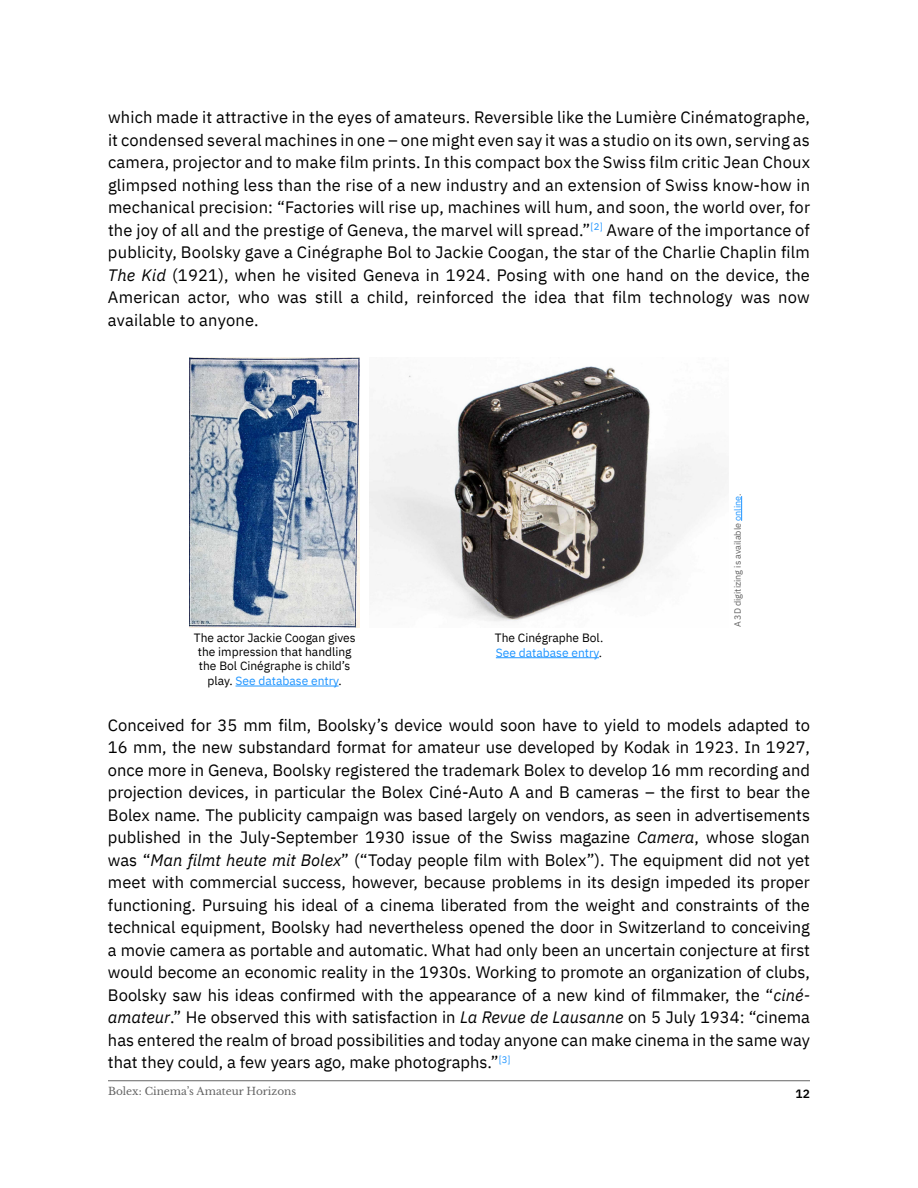
<style>
.page{position:relative;width:918px;height:1188px;background:#fff}
.page>*{position:absolute;margin:0;border:0;box-sizing:border-box;transform-origin:0 0}
.t1{font:16.5px/22.5px "IBM Plex Sans";letter-spacing:.01em;color:#000;text-align:right}
.t2{font:12px/14.4px "IBM Plex Sans";color:#000;text-align:center}
.t3{font:600 12px "IBM Plex Sans";color:#000}
.t4{font:10.5px "Libre Baskerville";color:#646464}
.t5{font:9.6px "IBM Plex Sans";color:#1f95ff}
.t6{font:9px "IBM Plex Sans";color:#646464}
.s1{font-style:italic}
.s2{color:#1f95ff}
.s3{font-size:16.5px;color:#000}
</style>
<div class="page">
<hr style="left:108px;top:1080px;width:702px;height:1px;background:#646464">
<img style="left:189px;top:358px;width:171px;height:269px">
<hr style="left:236px;top:686px;width:103px;height:1px;background:#1f95ff">
<img style="left:369px;top:366px;width:360px;height:256px">
<svg style="left:741px;top:496px;width:1px;height:25px"></svg>
<hr style="left:496px;top:657px;width:103px;height:1px;background:#1f95ff">
<p class="t1" style="left:108px;top:105px;width:704px">which made it attractive in the eyes of amateurs. Reversible like the Lumière Cinématographe, it condensed several machines in one – one might even say it was a studio on its own, serving as camera, projector and to make film prints. In this compact box the Swiss film critic Jean Choux glimpsed nothing less than the rise of a new industry and an extension of Swiss know-how in mechanical precision “: Factories will rise up, machines will hum, and soon, the world over, for Aware of the importance of</p>
<p class="t1" style="left:108px;top:217px;width:487px">the joy of all and the prestige of Geneva, the marvel will spread.”<sup>[</sup></p>
<p class="t1" style="left:108px;top:240px;width:704px">publicity, Boolsky gave a Cinégraphe Bol to Jackie Coogan, the star of the Charlie Chaplin film</p>
<p class="t1" style="left:108px;top:262px;width:704px"><span class="s1">The Kid</span> (1921 ,) when he visited Geneva in 1924. Posing with one hand on the device, the</p>
<p class="t1" style="left:778px;top:285px;width:33px">now</p>
<p class="t5" style="left:594px;top:219px;width:10px">] 2</p>
<p class="t1" style="left:108px;top:285px;width:152px;text-align:left">American<br>available to anyone.</p>
<p class="t1" style="left:238px;top:285px;width:33px">who</p>
<p class="t1" style="left:315px;top:285px;width:29px">still</p>
<p class="t1" style="left:367px;top:285px;width:43px">child,</p>
<p class="t1" style="left:416px;top:285px;width:79px">reinforced</p>
<p class="t1" style="left:502px;top:285px;width:26px">the</p>
<p class="t1" style="left:534px;top:285px;width:34px">idea</p>
<p class="t1" style="left:574px;top:285px;width:32px">that</p>
<p class="t1" style="left:612px;top:285px;width:30px">film</p>
<p class="t1" style="left:649px;top:285px;width:85px">technology</p>
<p class="t1" style="left:188px;top:285px;width:44px">actor,</p>
<p class="t1" style="left:278px;top:285px;width:31px">was</p>
<p class="t1" style="left:351px;top:285px;width:10px">a</p>
<p class="t1" style="left:741px;top:285px;width:31px">was</p>
<p class="t2" style="left:194px;top:629px;width:163px">The actor Jackie Coogan gives the impression that handling the Bol Cinégraphe is child s’ play. <span class="s2">See database entry</span>.</p>
<p class="t2" style="left:495px;top:630px;width:110px;text-align:left">The Cinégraphe Bol.<br><span class="s2">See database entry</span>.</p>
<p class="t6" style="left:731px;top:627px;width:135px;rotate:-90deg">A 3D digitizing is available <span class="s2">online</span>.</p>
<p class="t1" style="left:108px;top:712px;width:704px;text-align:justify">Conceived for 35 mm film, Boolsky s’ device would soon have to yield to models adapted to 16 mm, the new substandard format for amateur use developed by Kodak in 1923. In 1927, once more in Geneva, Boolsky registered the trademark Bolex to develop 16 mm recording and projection devices, in particular the Bolex Ciné-Auto A and B cameras – the first to bear the Bolex name. The publicity campaign was based largely on vendors, as seen in advertisements published in the July-September 1930 issue of the Swiss magazine <span class="s1">Camera</span>, whose slogan was “<span class="s1">Man filmt heute mit Bolex</span>” (“Today people film with Bolex”). The equipment did not yet meet with commercial success, however, because problems in its design impeded its proper functioning. Pursuing his ideal of a cinema liberated from the weight and constraints of the technical equipment, Boolsky had nevertheless opened the door in Switzerland to conceiving a movie camera as portable and automatic. What had only been an uncertain conjecture at first would become an economic reality in the 1930 .s Working to promote an organization of clubs,</p>
<p class="t1" style="left:108px;top:1005px;width:704px"><span class="s1">amateur</span>.” He observed this with satisfaction in <span class="s1">La Revue de Lausanne</span> on 5 July 1934: “cinema</p>
<p class="t1" style="left:108px;top:982px;width:704px">Boolsky saw his ideas confirmed with the appearance of a new kind of filmmaker, the “<span class="s1">ciné-</span></p>
<p class="t1" style="left:108px;top:1027px;width:704px">has entered the realm of broad possibilities and today anyone can make cinema in the same way</p>
<p class="t5" style="left:488px;top:1052px;width:25px">[3]<span class="s3">“ .</span></p>
<p class="t1" style="left:108px;top:1050px;width:381px">that they could a, few years ago, make photographs</p>
<p class="t4" style="left:108px;top:1085px;width:190px">Bolex: Cinema s’ Amateur Horizons</p>
<p class="t3" style="left:796px;top:1085px;width:16px">12</p>
</div>
